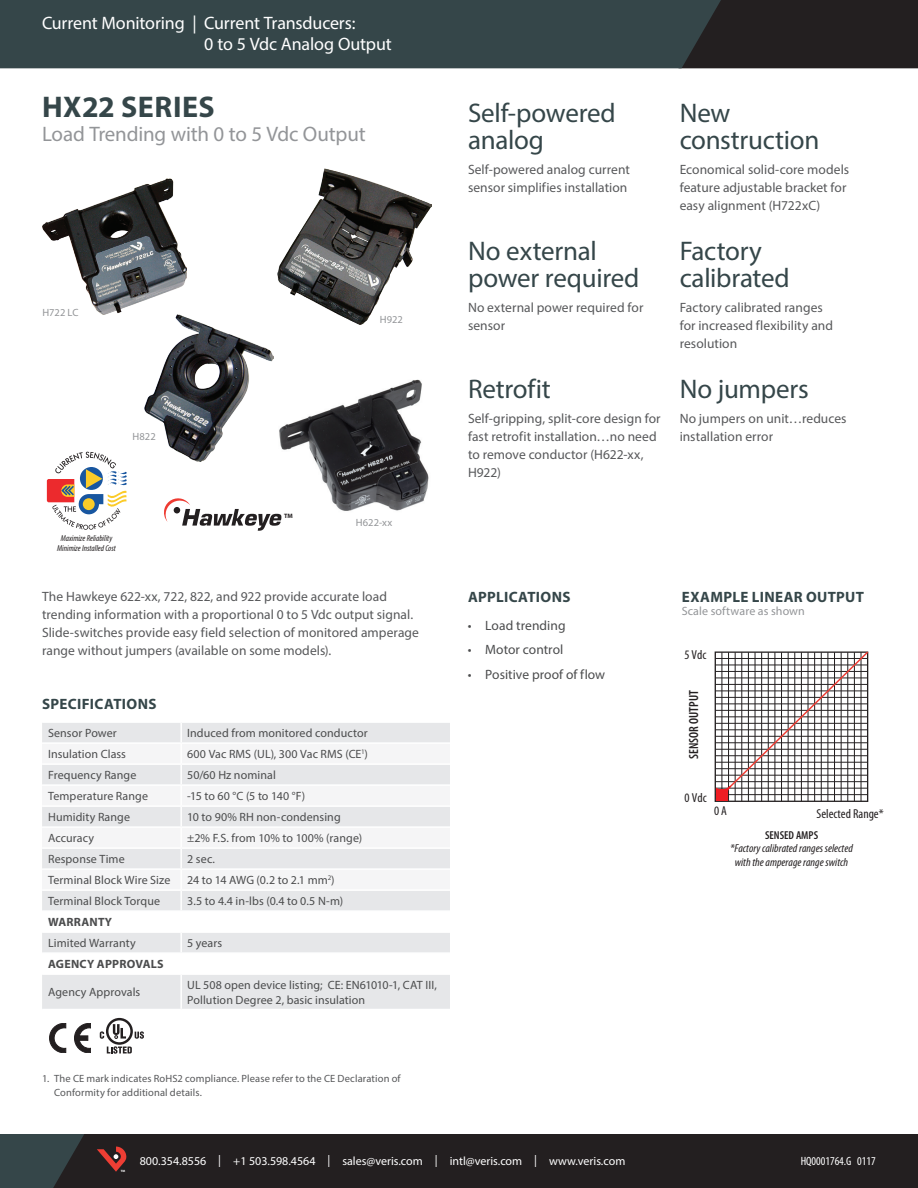
<style>
.page{position:relative;width:918px;height:1188px;background:#fff}
.page>*{position:absolute;margin:0;border:0;box-sizing:border-box;transform-origin:0 0}
.t1{font:700 30px "Myriad Pro";letter-spacing:.015em;color:#354649}
.t2{font:27px/27px "Myriad Pro";letter-spacing:-.01em;color:#354649}
.t3{font:21px "Myriad Pro";letter-spacing:-.01em;color:#939598}
.t4{font:18px/21px "Myriad Pro";letter-spacing:-.01em;color:#fff}
.t5{font:700 15px "Myriad Pro";letter-spacing:.025em;color:#354649}
.t6{font:13.5px/18px "Myriad Pro";letter-spacing:.005em;color:#57585a}
.t7{font:13.5px "Myriad Pro";color:#4b4c4d}
.t8{font:600 condensed 13.2px "Myriad Pro";color:#231f20}
.t9{font:condensed 12.9px "Myriad Pro";color:#231f20}
.t10{font:12px/14.4px "Myriad Pro";letter-spacing:.005em;color:#4b4c4d}
.t11{font:12px "Myriad Pro";color:#fff}
.t12{font:700 12px "Myriad Pro";letter-spacing:.02em;color:#4b4c4d}
.t13{font:12px "Myriad Pro";letter-spacing:.01em;color:#939598}
.t14{font:condensed 12px "Myriad Pro";color:#fff}
.t15{font:italic condensed 11.55px/13.8px "Myriad Pro";color:#231f20;text-align:center}
.t16{font:600 condensed 11.55px "Myriad Pro";color:#231f20}
.t17{font:10.5px/13.5px "Myriad Pro";letter-spacing:.01em;color:#57585a}
.t18{font:10.5px "Myriad Pro";letter-spacing:.01em;color:#939598}
.t19{font:italic condensed 8.55px/9.3px "Myriad Pro";color:#231f20;text-align:center}
.t20{font:700 6.3px "Myriad";color:#231f20}
.t21{font:700 3.15px "Myriad Pro";color:#fff}
</style>
<div class="page">
<img style="left:279px;top:379px;width:150px;height:132px">
<div style="left:42px;top:975px;width:408px;height:34px;background:#e6e7e9"></div>
<hr style="left:180px;top:975px;width:2px;height:34px;background:#fff">
<svg style="left:42px;top:723px;width:408px;height:229px"></svg>
<svg style="left:714px;top:651px;width:155px;height:151px"></svg>
<div style="left:716px;top:789px;width:11px;height:12px;background:#ee1d23"></div>
<img style="left:145px;top:315px;width:128px;height:146px">
<img style="left:42px;top:178px;width:145px;height:137px">
<img style="left:277px;top:169px;width:154px;height:155px">
<svg style="left:47px;top:452px;width:80px;height:78px"></svg>
<svg style="left:164px;top:497px;width:118px;height:34px"></svg>
<svg style="left:74px;top:1023px;width:16px;height:30px"></svg>
<svg style="left:50px;top:1023px;width:16px;height:30px"></svg>
<svg style="left:107px;top:1046px;width:25px;height:8px"></svg>
<svg style="left:135px;top:1031px;width:9px;height:8px"></svg>
<svg style="left:106px;top:1018px;width:27px;height:27px"></svg>
<svg style="left:108px;top:1020px;width:22px;height:22px"></svg>
<svg style="left:113px;top:1024px;width:13px;height:15px"></svg>
<svg style="left:100px;top:1031px;width:4px;height:8px"></svg>
<div style="left:729px;top:0;width:189px;height:68px;background:#231f20"></div>
<div style="left:0;top:0;width:729px;height:68px;background:#354649"></div>
<div style="left:84px;top:1134px;width:834px;height:54px;background:#231f20"></div>
<svg style="left:0;top:1134px;width:84px;height:54px"></svg>
<svg style="left:97px;top:1147px;width:29px;height:25px"></svg>
<h3 class="t4" style="left:204px;top:12px;width:189px;text-indent:-162px">Current Monitoring | Current Transducers:<br>0 to 5 Vdc Analog Output</h3>
<h1 class="t1" style="left:42px;top:87px;width:174px">HX22 SERIES</h1>
<h3 class="t3" style="left:42px;top:121px;width:325px">Load Trending with 0 to 5 Vdc Output</h3>
<p class="t18" style="left:42px;top:306px;width:38px">H722 LC</p>
<p class="t18" style="left:133px;top:430px;width:25px">H822</p>
<p class="t18" style="left:380px;top:313px;width:25px">H922</p>
<p class="t19" style="left:57px;top:534px;width:60px">Maximize Reliability<br>Minimize Installed Cost</p>
<p class="t20" style="left:284px;top:513px;width:10px">TM</p>
<p class="t18" style="left:356px;top:516px;width:38px">H622-xx</p>
<p class="t6" style="left:42px;top:587px;width:379px">The Hawkeye 622-xx, 722, 822, and 922 provide accurate load trending information with a proportional 0 to 5 Vdc output signal.<br>Slide-switches provide easy field selection of monitored amperage range without jumpers (available on some models).</p>
<p class="t5" style="left:42px;top:694px;width:116px">SPECIFICATIONS</p>
<p class="t10" style="left:48px;top:726px;width:70px">Sensor Power</p>
<p class="t10" style="left:187px;top:726px;width:182px">Induced from monitored conductor</p>
<p class="t10" style="left:48px;top:747px;width:79px">Insulation Class</p>
<p class="t10" style="left:187px;top:747px;width:182px">600 Vac RMS (UL), 300 Vac RMS (CE<sup>1</sup>)</p>
<p class="t10" style="left:48px;top:768px;width:90px">Frequency Range</p>
<p class="t10" style="left:187px;top:768px;width:90px">50/60 Hz nominal</p>
<p class="t10" style="left:48px;top:789px;width:101px">Temperature Range</p>
<p class="t10" style="left:187px;top:789px;width:120px">-15 to 60 °C (5 to 140 °F)</p>
<p class="t10" style="left:48px;top:810px;width:84px">Humidity Range</p>
<p class="t10" style="left:187px;top:810px;width:155px">10 to 90% RH non-condensing</p>
<p class="t10" style="left:48px;top:831px;width:48px">Accuracy</p>
<p class="t10" style="left:187px;top:831px;width:177px">±2% F.S. from 10% to 100% (range)</p>
<p class="t10" style="left:48px;top:852px;width:78px">Response Time</p>
<p class="t10" style="left:187px;top:852px;width:29px">2 sec.</p>
<p class="t10" style="left:48px;top:873px;width:124px">Terminal Block Wire Size</p>
<p class="t10" style="left:187px;top:873px;width:149px">24 to 14 AWG (0.2 to 2.1 mm<sup>2</sup>)</p>
<p class="t10" style="left:48px;top:894px;width:114px">Terminal Block Torque</p>
<p class="t10" style="left:187px;top:894px;width:158px">3.5 to 4.4 in-lbs (0.4 to 0.5 N-m)</p>
<p class="t12" style="left:48px;top:914px;width:65px">WARRANTY</p>
<p class="t10" style="left:48px;top:936px;width:89px">Limited Warranty</p>
<p class="t10" style="left:187px;top:936px;width:37px">5 years</p>
<p class="t12" style="left:48px;top:956px;width:117px">AGENCY APPROVALS</p>
<p class="t10" style="left:48px;top:985px;width:94px">Agency Approvals</p>
<p class="t10" style="left:187px;top:978px;width:251px">UL 508 open device listing; CE: EN61010-1, CAT III,<br>Pollution Degree 2, basic insulation</p>
<h2 class="t2" style="left:468px;top:99px;width:149px">Self-powered analog</h2>
<p class="t6" style="left:468px;top:160px;width:163px">Self-powered analog current sensor simplifies installation</p>
<h2 class="t2" style="left:468px;top:237px;width:173px">No external power required</h2>
<p class="t6" style="left:468px;top:298px;width:177px">No external power required for sensor</p>
<h2 class="t2" style="left:468px;top:375px;width:84px">Retrofit</h2>
<p class="t6" style="left:468px;top:409px;width:194px">Self-gripping, split-core design for fast retrofit installation…no need to remove conductor (H622-xx,<br>H922)</p>
<h2 class="t2" style="left:680px;top:99px;width:141px">New construction</h2>
<p class="t6" style="left:680px;top:160px;width:171px">Economical solid-core models feature adjustable bracket for easy alignment (H722xC)</p>
<h2 class="t2" style="left:680px;top:237px;width:112px">Factory calibrated</h2>
<p class="t6" style="left:680px;top:298px;width:155px">Factory calibrated ranges for increased flexibility and resolution</p>
<h2 class="t2" style="left:680px;top:375px;width:131px">No jumpers</h2>
<p class="t6" style="left:680px;top:409px;width:168px">No jumpers on unit…reduces installation error</p>
<p class="t5" style="left:468px;top:587px;width:104px">APPLICATIONS</p>
<p class="t7" style="left:468px;top:617px;width:99px">• Load trending</p>
<p class="t7" style="left:468px;top:641px;width:97px">• Motor control</p>
<p class="t7" style="left:468px;top:666px;width:139px">• Positive proof of flow</p>
<p class="t5" style="left:682px;top:587px;width:184px">EXAMPLE LINEAR OUTPUT</p>
<p class="t13" style="left:682px;top:604px;width:125px">Scale software as shown</p>
<p class="t9" style="left:684px;top:648px;width:24px">5 Vdc</p>
<p class="t8" style="left:687px;top:759px;width:70px;rotate:-90deg">SENSOR OUTPUT</p>
<p class="t9" style="left:685px;top:791px;width:24px">0 Vdc</p>
<p class="t9" style="left:714px;top:804px;width:14px">0 A</p>
<p class="t9" style="left:817px;top:806px;width:69px">Selected Range*</p>
<p class="t16" style="left:765px;top:829px;width:55px">SENSED AMPS</p>
<p class="t15" style="left:730px;top:842px;width:124px">*Factory calibrated ranges selected with the amperage range switch</p>
<p class="t17" style="left:54px;top:1072px;width:348px;text-indent:-12px">1. The CE mark indicates RoHS2 compliance. Please refer to the CE Declaration of<br>Conformity for additional details.</p>
<p class="t21" style="left:121px;top:1169px;width:6px">TM</p>
<p class="t11" style="left:140px;top:1153px;width:487px">800.354.8556 | +1 503.598.4564 | sales@veris.com | intl@veris.com | www.veris.com</p>
<p class="t14" style="left:801px;top:1154px;width:76px">HQ0001764.G 0117</p>
</div>
